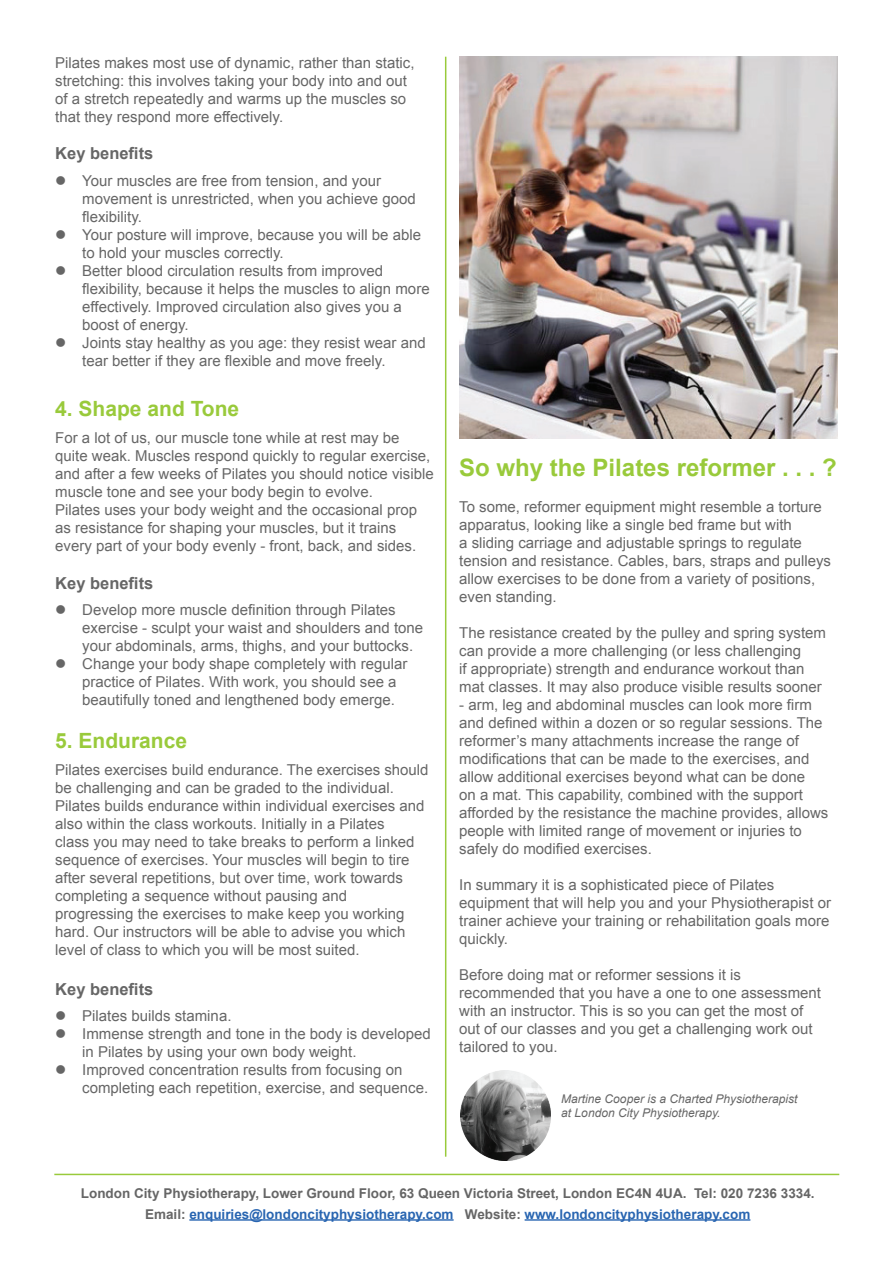
<style>
.page{position:relative;width:893px;height:1263px;background:#fff}
.page>*{position:absolute;margin:0;border:0;box-sizing:border-box;transform-origin:0 0}
.t1{font:700 24px "Arial";color:#99ca3b}
.t2{font:700 21px "Arial";color:#99ca3b}
.t3{font:700 16.5px "Arial";color:#666}
.t4{font:15px/18px "Arial";color:#666}
.t5{font:700 13.5px/21px "Arial";color:#666;text-align:center}
.t6{font:italic 12px/14.4px "Arial";color:#666}
.s1{color:#2865b1}
</style>
<div class="page">
<hr style="left:54px;top:1174px;width:785px;height:1px;background:#99ca3b">
<hr style="left:189px;top:1219px;width:265px;height:2px;background:#2865b1">
<hr style="left:525px;top:1219px;width:225px;height:2px;background:#2865b1">
<hr style="left:445px;top:57px;width:1px;height:1100px;background:#99ca3b">
<img style="left:459px;top:57px;width:379px;height:381px">
<img style="left:460px;top:1070px;width:90px;height:90px">
<p class="t4" style="left:55px;top:53px;width:361px">Pilates makes most use of dynamic, rather than static, stretching: this involves taking your body into and out of a stretch repeatedly and warms up the muscles so that they respond more effectively.</p>
<p class="t3" style="left:55px;top:142px;width:100px">Key benefits</p>
<p class="t4" style="left:82px;top:172px;width:349px">Your muscles are free from tension, and your movement is unrestricted, when you achieve good flexibility.<br>Your posture will improve, because you will be able to hold your muscles correctly.<br>Better blood circulation results from improved flexibility, because it helps the muscles to align more effectively. Improved circulation also gives you a boost of energy.<br>Joints stay healthy as you age: they resist wear and tear better if they are flexible and move freely.</p>
<h2 class="t2" style="left:55px;top:394px;width:185px">4. Shape and Tone</h2>
<p class="t4" style="left:55px;top:428px;width:380px">For a lot of us, our muscle tone while at rest may be quite weak. Muscles respond quickly to regular exercise, and after a few weeks of Pilates you should notice visible muscle tone and see your body begin to evolve.<br>Pilates uses your body weight and the occasional prop as resistance for shaping your muscles, but it trains every part of your body evenly - front, back, and sides.</p>
<p class="t3" style="left:55px;top:571px;width:100px">Key benefits</p>
<p class="t4" style="left:82px;top:601px;width:342px">Develop more muscle definition through Pilates exercise - sculpt your waist and shoulders and tone your abdominals, arms, thighs, and your buttocks.<br>Change your body shape completely with regular practice of Pilates. With work, you should see a beautifully toned and lengthened body emerge.</p>
<h2 class="t2" style="left:55px;top:726px;width:133px">5. Endurance</h2>
<p class="t4" style="left:55px;top:760px;width:375px">Pilates exercises build endurance. The exercises should be challenging and can be graded to the individual.<br>Pilates builds endurance within individual exercises and also within the class workouts. Initially in a Pilates<br>class you may need to take breaks to perform a linked sequence of exercises. Your muscles will begin to tire after several repetitions, but over time, work towards completing a sequence without pausing and progressing the exercises to make keep you working hard. Our instructors will be able to advise you which level of class to which you will be most suited.</p>
<p class="t3" style="left:55px;top:977px;width:100px">Key benefits</p>
<p class="t4" style="left:82px;top:1007px;width:350px">Pilates builds stamina.<br>Immense strength and tone in the body is developed in Pilates by using your own body weight.<br>Improved concentration results from focusing on completing each repetition, exercise, and sequence.</p>
<h1 class="t1" style="left:459px;top:451px;width:379px">So why the Pilates reformer . . . ?</h1>
<p class="t4" style="left:459px;top:498px;width:373px">To some, reformer equipment might resemble a torture apparatus, looking like a single bed frame but with<br>a sliding carriage and adjustable springs to regulate tension and resistance. Cables, bars, straps and pulleys allow exercises to be done from a variety of positions, even standing.</p>
<p class="t4" style="left:459px;top:624px;width:368px">The resistance created by the pulley and spring system can provide a more challenging (or less challenging<br>if appropriate) strength and endurance workout than mat classes. It may also produce visible results sooner</p>
<p class="t4" style="left:459px;top:696px;width:371px">- arm, leg and abdominal muscles can look more firm and defined within a dozen or so regular sessions. The reformer’s many attachments increase the range of modifications that can be made to the exercises, and allow additional exercises beyond what can be done<br>on a mat. This capability, combined with the support afforded by the resistance the machine provides, allows people with limited range of movement or injuries to safely do modified exercises.</p>
<p class="t4" style="left:459px;top:876px;width:373px">In summary it is a sophisticated piece of Pilates equipment that will help you and your Physiotherapist or trainer achieve your training or rehabilitation goals more quickly.</p>
<p class="t4" style="left:459px;top:966px;width:363px">Before doing mat or reformer sessions it is recommended that you have a one to one assessment with an instructor. This is so you can get the most of out of our classes and you get a challenging work out tailored to you.</p>
<p class="t6" style="left:561px;top:1091px;width:238px">Martine Cooper is a Charted Physiotherapist at London City Physiotherapy.</p>
<p class="t5" style="left:81px;top:1182px;width:735px">London City Physiotherapy, Lower Ground Floor, 63 Queen Victoria Street, London EC4N 4UA. Tel: 020 7236 3334.<br>Email: <span class="s1">enquiries@londoncityphysiotherapy.com</span> Website: <span class="s1">www.londoncityphysiotherapy.com</span></p>
</div>
